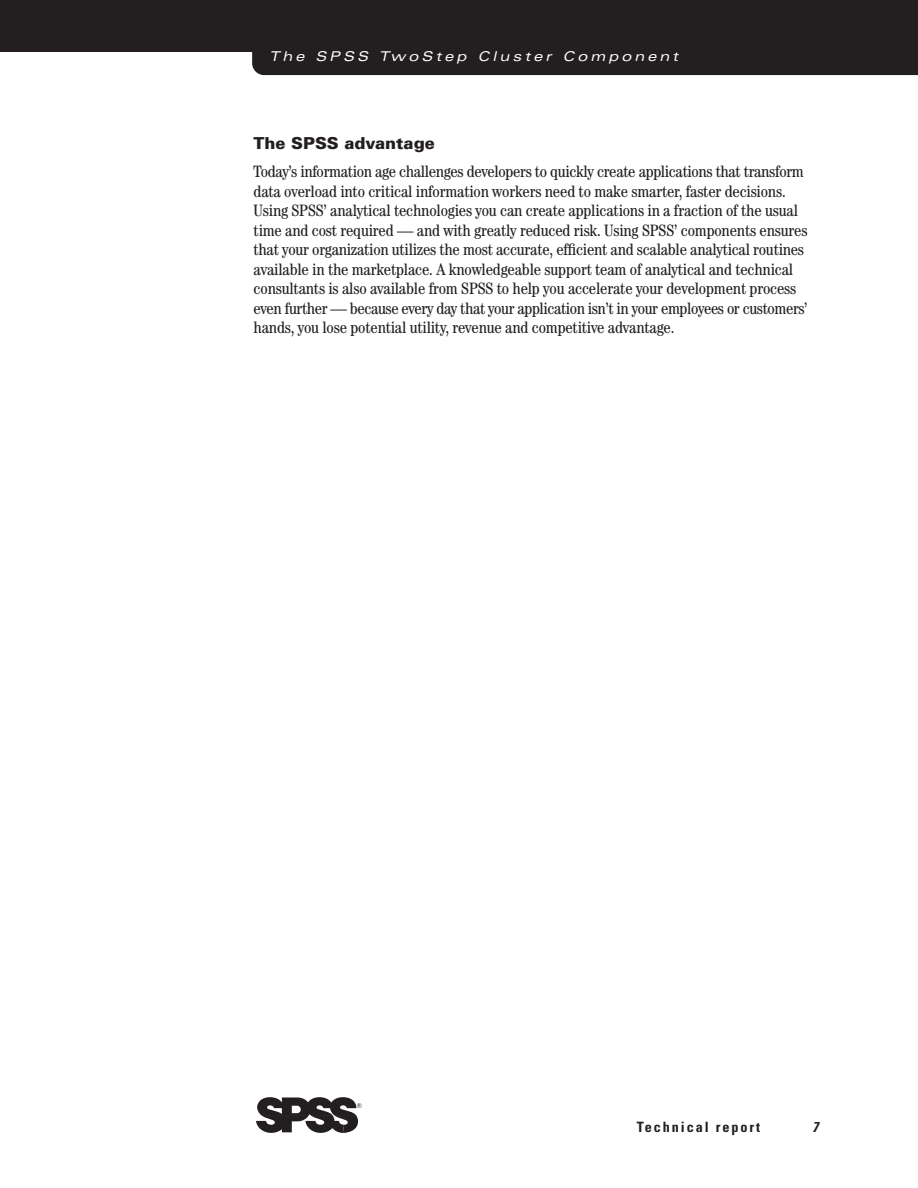
<style>
.page{position:relative;width:918px;height:1188px;background:#fff}
.page>*{position:absolute;margin:0;border:0;box-sizing:border-box;transform-origin:0 0}
.t1{font:condensed 16.5px/19.5px "Century";letter-spacing:-.01em;color:#231f20}
.t2{font:900 16.5px "Univers";color:#231f20}
.t3{font:700 condensed 14.25px "Univers";letter-spacing:.135em;color:#231f20}
.t4{font:italic 700 condensed 14.25px "Univers";color:#231f20}
.t5{font:italic expanded 13.5px "Univers";color:#fff}
</style>
<div class="page">
<div style="left:0;top:0;width:918px;height:52px;background:#231f20"></div>
<div style="left:252px;top:52px;width:666px;height:23px;background:#231f20"></div>
<svg style="left:256px;top:1097px;width:105px;height:36px"></svg>
<p class="t5" style="left:269px;top:52px;width:413px">The SPSS TwoStep Cluster Component</p>
<p class="t2" style="left:254px;top:137px;width:183px">The SPSS advantage</p>
<p class="t1" style="left:254px;top:163px;width:555px">Today’s information age challenges developers to quickly create applications that transform data overload into critical information workers need to make smarter, faster decisions.<br>Using SPSS’ analytical technologies you can create applications in a fraction of the usual time and cost required — and with greatly reduced risk. Using SPSS’ components ensures that your organization utilizes the most accurate, efficient and scalable analytical routines available in the marketplace. A knowledgeable support team of analytical and technical consultants is also available from SPSS to help you accelerate your development process even further — because every day that your application isn’t in your employees or customers’ hands, you lose potential utility, revenue and competitive advantage.</p>
<p class="t3" style="left:637px;top:1122px;width:125px">Technical report</p>
<p class="t4" style="left:812px;top:1122px;width:11px">7</p>
</div>
